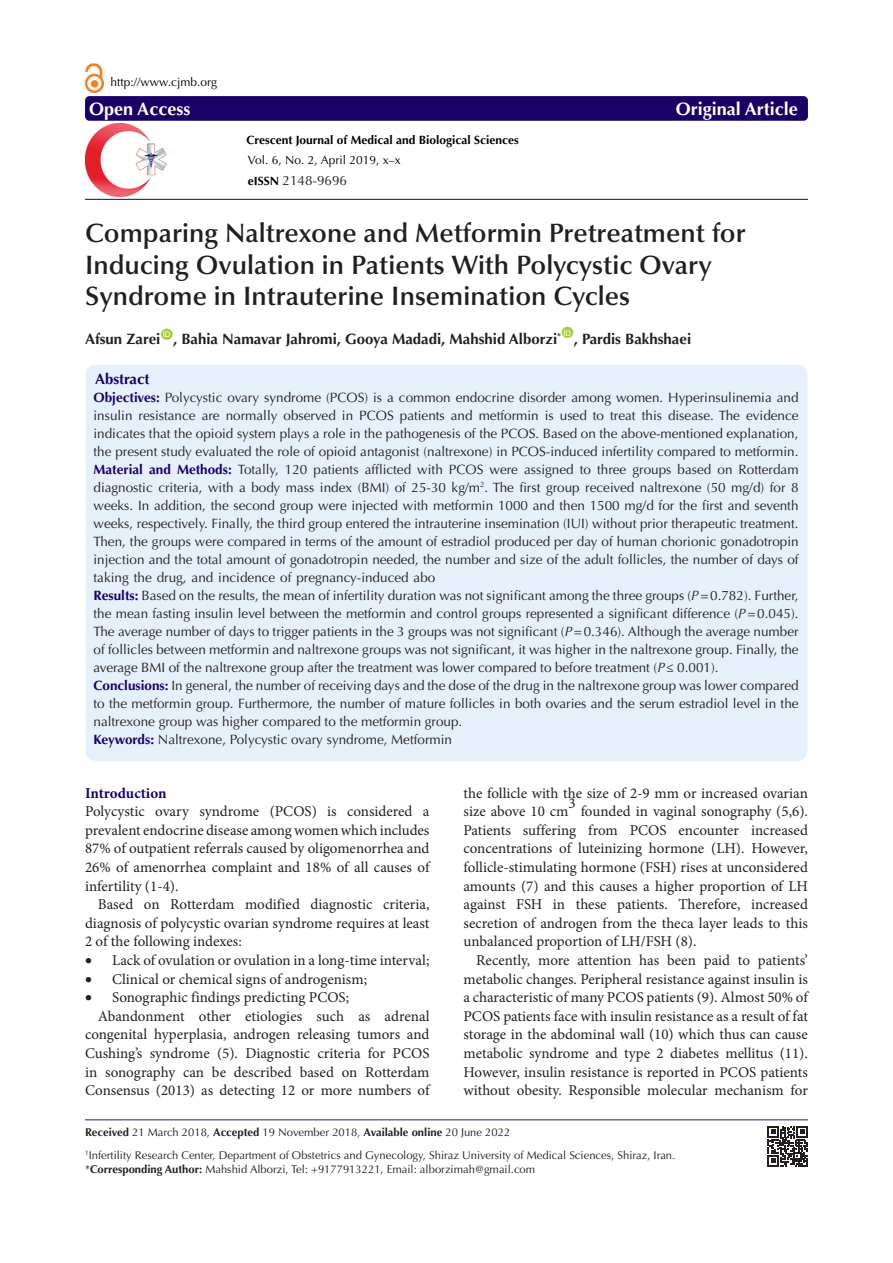
<style>
.page{position:relative;width:893px;height:1263px;background:#fff}
.page>*{position:absolute;margin:0;border:0;box-sizing:border-box;transform-origin:0 0}
.Pa3{font:600 26.7px/31.5px "Optima LT Std";color:#231f20}
.t1{font:700 18px "Optima LT Std";color:#fff}
.t2{font:15px/18.6px "Minion Pro";color:#231f20;text-align:justify}
.t3{font:700 15px "Optima LT Std";color:#231f20}
.t4{font:700 15px "Minion Pro";letter-spacing:-.005em;color:#190066}
.t5{font:700 15px "Optima LT Std";color:#190066}
.t6{font:13.5px/18px "Optima LT Std";color:#231f20;text-align:justify}
.t7{font:700 12px "Optima LT Std";color:#000}
.t8{font:12px "Optima LT Std";color:#000}
.t9{font:11.25px "Optima LT Std";color:#231f20}
.t10{font:7.8px "Arial";color:#fff}
.s1{font-weight:700;font-size:12px;color:#000}
.s2{font-weight:700;color:#190066}
.s3{font-style:italic}
.s4{font-weight:700}
</style>
<div class="page">
<div style="left:85px;top:364px;width:723px;height:398px;background:#e6f0fa;border-radius:10px"></div>
<div style="left:161px;top:329px;width:12px;height:11px;background:#a6ce39;border-radius:50%"></div>
<div style="left:562px;top:327px;width:11px;height:11px;background:#a6ce39;border-radius:50%"></div>
<div style="left:85px;top:96px;width:723px;height:25px;background:#190066;border-radius:4px"></div>
<hr style="left:85px;top:199px;width:723px;height:1px;background:#190066">
<hr style="left:85px;top:1119px;width:723px;height:1px;background:#261d5c">
<img style="left:85px;top:63px;width:19px;height:30px">
<img style="left:85px;top:124px;width:82px;height:72px">
<svg style="left:768px;top:1126px;width:40px;height:40px"></svg>
<p class="t8" style="left:111px;top:75px;width:108px">http://www.cjmb.org</p>
<p class="t1" style="left:89px;top:98px;width:103px">Open Access</p>
<p class="t1" style="left:676px;top:98px;width:124px">Original Article</p>
<p class="t7" style="left:247px;top:132px;width:274px">Crescent Journal of Medical and Biological Sciences</p>
<p class="t8" style="left:248px;top:153px;width:154px">Vol. 6, No. 2, April 2019, x–x</p>
<p class="t6" style="left:248px;top:171px;width:101px"><span class="s1">eISSN</span> 2148-9696</p>
<p class="Pa3" style="left:85px;top:218px;width:662px">Comparing Naltrexone and Metformin Pretreatment for<br>Inducing Ovulation in Patients With Polycystic Ovary<br>Syndrome in Intrauterine Insemination Cycles</p>
<p class="t3" style="left:85px;top:330px;width:77px">Afsun Zarei</p>
<p class="t10" style="left:163px;top:329px;width:9px">ID</p>
<p class="t3" style="left:173px;top:330px;width:389px">, Bahia Namavar Jahromi, Gooya Madadi, Mahshid Alborzi<sup>*</sup></p>
<p class="t10" style="left:563px;top:327px;width:9px">ID</p>
<p class="t3" style="left:574px;top:330px;width:119px">, Pardis Bakhshaei</p>
<p class="t5" style="left:95px;top:370px;width:56px">Abstract</p>
<p class="t6" style="left:94px;top:388px;width:706px"><span class="s2">Objectives:</span> Polycystic ovary syndrome (PCOS) is a common endocrine disorder among women. Hyperinsulinemia and insulin resistance are normally observed in PCOS patients and metformin is used to treat this disease. The evidence indicates that the opioid system plays a role in the pathogenesis of the PCOS. Based on the above-mentioned explanation, the present study evaluated the role of opioid antagonist (naltrexone) in PCOS-induced infertility compared to metformin.</p>
<p class="t6" style="left:94px;top:460px;width:707px"><span class="s2">Material and Methods:</span> Totally, 120 patients afflicted with PCOS were assigned to three groups based on Rotterdam diagnostic criteria, with a body mass index (BMI) of 25-30 kg/m<sup>2</sup>. The first group received naltrexone (50 mg/d) for 8 weeks. In addition, the second group were injected with metformin 1000 and then 1500 mg/d for the first and seventh weeks, respectively. Finally, the third group entered the intrauterine insemination (IUI) without prior therapeutic treatment.<br>Then, the groups were compared in terms of the amount of estradiol produced per day of human chorionic gonadotropin injection and the total amount of gonadotropin needed, the number and size of the adult follicles, the number of days of taking the drug, and incidence of pregnancy-induced abo</p>
<p class="t6" style="left:94px;top:586px;width:707px"><span class="s2">Results:</span> Based on the results, the mean of infertility duration was not significant among the three groups (<span class="s3">P</span>=0.782). Further, the mean fasting insulin level between the metformin and control groups represented a significant difference (<span class="s3">P</span>=0.045).<br>The average number of days to trigger patients in the 3 groups was not significant (<span class="s3">P</span>=0.346). Although the average number of follicles between metformin and naltrexone groups was not significant, it was higher in the naltrexone group. Finally, the average BMI of the naltrexone group after the treatment was lower compared to before treatment (<span class="s3">P</span>≤ 0.001).</p>
<p class="t6" style="left:94px;top:676px;width:707px"><span class="s2">Conclusions:</span> In general, the number of receiving days and the dose of the drug in the naltrexone group was lower compared to the metformin group. Furthermore, the number of mature follicles in both ovaries and the serum estradiol level in the naltrexone group was higher compared to the metformin group.</p>
<p class="t6" style="left:94px;top:730px;width:360px"><span class="s2">Keywords:</span> Naltrexone, Polycystic ovary syndrome, Metformin</p>
<p class="t4" style="left:85px;top:782px;width:83px">Introduction</p>
<p class="t2" style="left:85px;top:802px;width:346px">Polycystic ovary syndrome (PCOS) is considered a prevalent endocrine disease among women which includes 87% of outpatient referrals caused by oligomenorrhea and 26% of amenorrhea complaint and 18% of all causes of infertility (1-4).</p>
<p class="t2" style="left:85px;top:895px;width:346px;text-indent:13px">Based on Rotterdam modified diagnostic criteria, diagnosis of polycystic ovarian syndrome requires at least 2 of the following indexes:</p>
<p class="t2" style="left:85px;top:951px;width:346px">• Lack of ovulation or ovulation in a long-time interval;</p>
<p class="t2" style="left:85px;top:970px;width:284px">• Clinical or chemical signs of androgenism;</p>
<p class="t2" style="left:85px;top:988px;width:266px">• Sonographic findings predicting PCOS;</p>
<p class="t2" style="left:85px;top:1007px;width:346px;text-indent:13px">Abandonment other etiologies such as adrenal congenital hyperplasia, androgen releasing tumors and Cushing’s syndrome (5). Diagnostic criteria for PCOS in sonography can be described based on Rotterdam Consensus (2013) as detecting 12 or more numbers of</p>
<p class="t2" style="left:463px;top:784px;width:346px">the follicle with the size of 2-9 mm or increased ovarian size above 10 cm</p>
<p class="t2" style="left:568px;top:794px;width:9px">3</p>
<p class="t2" style="left:463px;top:802px;width:346px;text-indent:117px">founded in vaginal sonography (5,6).<br>Patients suffering from PCOS encounter increased concentrations of luteinizing hormone (LH). However, follicle-stimulating hormone (FSH) rises at unconsidered amounts (7) and this causes a higher proportion of LH against FSH in these patients. Therefore, increased secretion of androgen from the theca layer leads to this unbalanced proportion of LH/FSH (8).</p>
<p class="t2" style="left:463px;top:951px;width:346px;text-indent:13px">Recently, more attention has been paid to patients’ metabolic changes. Peripheral resistance against insulin is a characteristic of many PCOS patients (9). Almost 50% of PCOS patients face with insulin resistance as a result of fat storage in the abdominal wall (10) which thus can cause metabolic syndrome and type 2 diabetes mellitus (11).<br>However, insulin resistance is reported in PCOS patients without obesity. Responsible molecular mechanism for</p>
<p class="t9" style="left:85px;top:1125px;width:427px"><span class="s4">Received</span> 21 March 2018, <span class="s4">Accepted</span> 19 November 2018, <span class="s4">Available online</span> 20 June 2022</p>
<p class="t9" style="left:85px;top:1149px;width:592px"><sup>1</sup>Infertility Research Center, Department of Obstetrics and Gynecology, Shiraz University of Medical Sciences, Shiraz, Iran.</p>
<p class="t9" style="left:85px;top:1163px;width:452px">*<span class="s4">Corresponding Author:</span> Mahshid Alborzi, Tel: +9177913221, Email: alborzimah@gmail.com</p>
</div>
